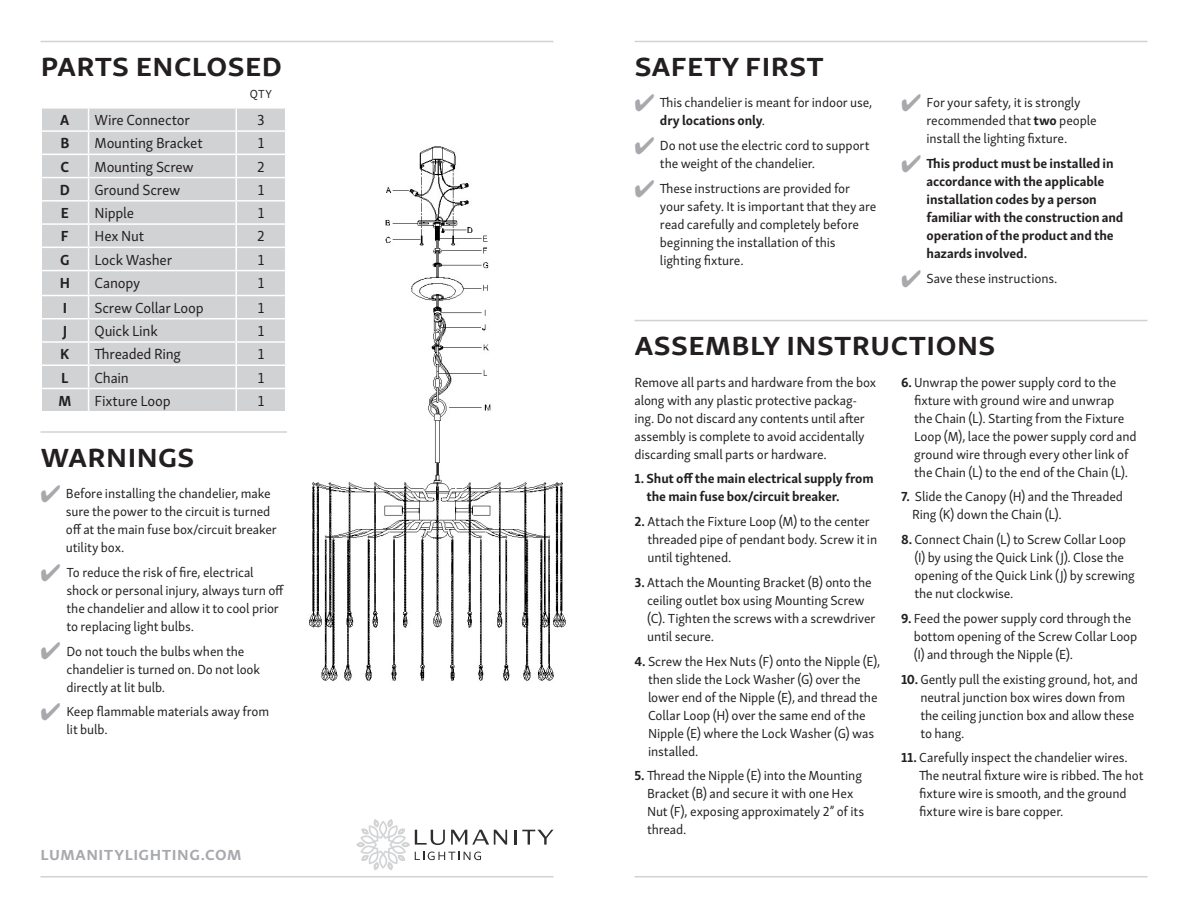
<style>
.page{position:relative;width:1188px;height:918px;background:#fff}
.page>*{position:absolute;margin:0;border:0;box-sizing:border-box;transform-origin:0 0}
.Header_Grey{font:700 27px "Skolar Sans Latn Ex";letter-spacing:.02em;color:#231f20}
.t1{font:15px "Skolar Sans Latn";letter-spacing:-.015em;color:#231f20}
.t2{font:700 15px "Skolar Sans Latn Ex";letter-spacing:.035em;color:#a8a9ad}
.t3{font:700 15px "Skolar Sans Latn";color:#231f20}
.Body{font:13.5px/18px "Skolar Sans Latn";letter-spacing:-.01em;color:#231f20}
.Body-2{font:700 13.5px/18px "Skolar Sans Latn";letter-spacing:-.01em;color:#231f20}
.t4{font:12px "Skolar Sans Latn";color:#231f20}
.s1{color:#a8a9ad}
.s2{font-weight:700}
</style>
<div class="page">
<hr style="left:40px;top:876px;width:514px;height:2px;background:#d1d2d4">
<hr style="left:634px;top:876px;width:514px;height:2px;background:#d1d2d4">
<hr style="left:40px;top:41px;width:514px;height:1px;background:#d1d2d4">
<svg style="left:42px;top:108px;width:243px;height:303px;background:#d4d5d6"></svg>
<hr style="left:40px;top:431px;width:247px;height:2px;background:#d1d2d4">
<hr style="left:634px;top:41px;width:514px;height:1px;background:#d1d2d4">
<hr style="left:634px;top:320px;width:514px;height:1px;background:#d1d2d4">
<svg style="left:515px;top:830px;width:38px;height:15px"></svg>
<svg style="left:356px;top:819px;width:151px;height:51px"></svg>
<img style="left:309px;top:146px;width:257px;height:535px">
<p class="Header_Grey" style="left:41px;top:44px;width:243px">PARTS ENCLOSED</p>
<p class="t4" style="left:250px;top:85px;width:24px">QTY</p>
<p class="t3" style="left:60px;top:108px;width:11px">A</p>
<p class="t1" style="left:95px;top:109px;width:97px">Wire Connector</p>
<p class="t1" style="left:257px;top:109px;width:9px">3</p>
<p class="t3" style="left:60px;top:131px;width:11px">B</p>
<p class="t1" style="left:95px;top:132px;width:110px">Mounting Bracket</p>
<p class="t1" style="left:258px;top:132px;width:8px">1</p>
<p class="t3" style="left:61px;top:154px;width:10px">C</p>
<p class="t1" style="left:95px;top:155px;width:101px">Mounting Screw</p>
<p class="t1" style="left:257px;top:155px;width:9px">2</p>
<p class="t3" style="left:60px;top:178px;width:12px">D</p>
<p class="t1" style="left:95px;top:178px;width:87px">Ground Screw</p>
<p class="t1" style="left:258px;top:178px;width:8px">1</p>
<p class="t3" style="left:61px;top:201px;width:10px">E</p>
<p class="t1" style="left:95px;top:202px;width:41px">Nipple</p>
<p class="t1" style="left:258px;top:202px;width:8px">1</p>
<p class="t3" style="left:61px;top:224px;width:9px">F</p>
<p class="t1" style="left:95px;top:225px;width:51px">Hex Nut</p>
<p class="t1" style="left:257px;top:225px;width:9px">2</p>
<p class="t3" style="left:60px;top:247px;width:11px">G</p>
<p class="t1" style="left:95px;top:248px;width:79px">Lock Washer</p>
<p class="t1" style="left:258px;top:248px;width:8px">1</p>
<p class="t3" style="left:60px;top:271px;width:12px">H</p>
<p class="t1" style="left:95px;top:271px;width:47px">Canopy</p>
<p class="t1" style="left:258px;top:271px;width:8px">1</p>
<p class="t3" style="left:63px;top:295px;width:6px">I</p>
<p class="t1" style="left:95px;top:296px;width:111px">Screw Collar Loop</p>
<p class="t1" style="left:258px;top:296px;width:8px">1</p>
<p class="t3" style="left:63px;top:319px;width:6px">J</p>
<p class="t1" style="left:95px;top:320px;width:65px">Quick Link</p>
<p class="t1" style="left:258px;top:320px;width:8px">1</p>
<p class="t3" style="left:60px;top:342px;width:11px">K</p>
<p class="t1" style="left:95px;top:343px;width:88px">Threaded Ring</p>
<p class="t1" style="left:258px;top:343px;width:8px">1</p>
<p class="t3" style="left:61px;top:365px;width:9px">L</p>
<p class="t1" style="left:95px;top:366px;width:36px">Chain</p>
<p class="t1" style="left:258px;top:366px;width:8px">1</p>
<p class="t3" style="left:58px;top:388px;width:14px">M</p>
<p class="t1" style="left:95px;top:389px;width:78px">Fixture Loop</p>
<p class="t1" style="left:258px;top:389px;width:8px">1</p>
<p class="Header_Grey" style="left:41px;top:435px;width:155px">WARNINGS</p>
<p class="Body" style="left:66px;top:483px;width:212px;text-indent:-25px"><span class="s1">✔</span> Before installing the chandelier, make sure the power to the circuit is turned off at the main fuse box/circuit breaker utility box.</p>
<p class="Body" style="left:67px;top:562px;width:219px;text-indent:-26px"><span class="s1">✔</span> To reduce the risk of fire, electrical shock or personal injury, always turn off the chandelier and allow it to cool prior to replacing light bulbs.</p>
<p class="Body" style="left:67px;top:641px;width:195px;text-indent:-26px"><span class="s1">✔</span> Do not touch the bulbs when the chandelier is turned on. Do not look directly at lit bulb.</p>
<p class="Body" style="left:67px;top:702px;width:204px;text-indent:-26px"><span class="s1">✔</span> Keep flammable materials away from lit bulb.</p>
<p class="t2" style="left:40px;top:843px;width:203px">LUMANITYLIGHTING.COM</p>
<p class="Header_Grey" style="left:635px;top:44px;width:191px">SAFETY FIRST</p>
<p class="Body" style="left:660px;top:93px;width:214px;text-indent:-25px"><span class="s1">✔</span> This chandelier is meant for indoor use, <span class="s2">dry locations only</span>.</p>
<p class="Body" style="left:660px;top:136px;width:211px;text-indent:-25px"><span class="s1">✔</span> Do not use the electric cord to support the weight of the chandelier.</p>
<p class="Body" style="left:660px;top:178px;width:218px;text-indent:-25px"><span class="s1">✔</span> These instructions are provided for your safety. It is important that they are read carefully and completely before beginning the installation of this lighting fixture.</p>
<p class="Body" style="left:927px;top:93px;width:172px;text-indent:-25px"><span class="s1">✔</span> For your safety, it is strongly recommended that <span class="s2">two</span> people install the lighting fixture.</p>
<p class="Body-2" style="left:927px;top:153px;width:198px;text-indent:-25px"><span class="s1">✔</span> This product must be installed in accordance with the applicable installation codes by a person familiar with the construction and operation of the product and the hazards involved.</p>
<p class="Body" style="left:901px;top:268px;width:158px"><span class="s1">✔</span> Save these instructions.</p>
<p class="Header_Grey" style="left:635px;top:323px;width:362px">ASSEMBLY INSTRUCTIONS</p>
<p class="Body" style="left:634px;top:372px;width:243px">Remove all parts and hardware from the box along with any plastic protective packag&shy;ing. Do not discard any contents until after assembly is complete to avoid accidentally discarding small parts or hardware.</p>
<p class="Body-2" style="left:647px;top:468px;width:229px;text-indent:-12px">1. Shut off the main electrical supply from the main fuse box/circuit breaker.</p>
<p class="Body" style="left:647px;top:511px;width:231px;text-indent:-13px"><span class="s2">2.</span> Attach the Fixture Loop (M) to the center threaded pipe of pendant body. Screw it in until tightened.</p>
<p class="Body" style="left:647px;top:572px;width:230px;text-indent:-13px"><span class="s2">3.</span> Attach the Mounting Bracket (B) onto the ceiling outlet box using Mounting Screw (C). Tighten the screws with a screwdriver until secure.</p>
<p class="Body" style="left:648px;top:651px;width:234px;text-indent:-14px"><span class="s2">4.</span> Screw the Hex Nuts (F) onto the Nipple (E), then slide the Lock Washer (G) over the lower end of the Nipple (E), and thread the Collar Loop (H) over the same end of the Nipple (E) where the Lock Washer (G) was installed.</p>
<p class="Body" style="left:647px;top:766px;width:219px;text-indent:-13px"><span class="s2">5.</span> Thread the Nipple (E) into the Mounting<br>Bracket (B) and secure it with one Hex<br>Nut (F), exposing approximately 2” of its thread.</p>
<p class="Body" style="left:914px;top:372px;width:224px;text-indent:-13px"><span class="s2">6.</span> Unwrap the power supply cord to the fixture with ground wire and unwrap<br>the Chain (L). Starting from the Fixture Loop (M), lace the power supply cord and ground wire through every other link of the Chain (L) to the end of the Chain (L).</p>
<p class="Body" style="left:912px;top:487px;width:212px;text-indent:-11px"><span class="s2">7.</span> Slide the Canopy (H) and the Threaded<br>Ring (K) down the Chain (L).</p>
<p class="Body" style="left:914px;top:529px;width:222px;text-indent:-13px"><span class="s2">8.</span> Connect Chain (L) to Screw Collar Loop (I) by using the Quick Link (J). Close the opening of the Quick Link (J) by screwing the nut clockwise.</p>
<p class="Body" style="left:914px;top:608px;width:225px;text-indent:-13px"><span class="s2">9.</span> Feed the power supply cord through the bottom opening of the Screw Collar Loop (I) and through the Nipple (E).</p>
<p class="Body" style="left:920px;top:669px;width:219px;text-indent:-19px"><span class="s2">10.</span> Gently pull the existing ground, hot, and neutral junction box wires down from the ceiling junction box and allow these to hang.</p>
<p class="Body" style="left:919px;top:748px;width:226px;text-indent:-18px"><span class="s2">11.</span> Carefully inspect the chandelier wires.<br>The neutral fixture wire is ribbed. The hot fixture wire is smooth, and the ground fixture wire is bare copper.</p>
</div>
